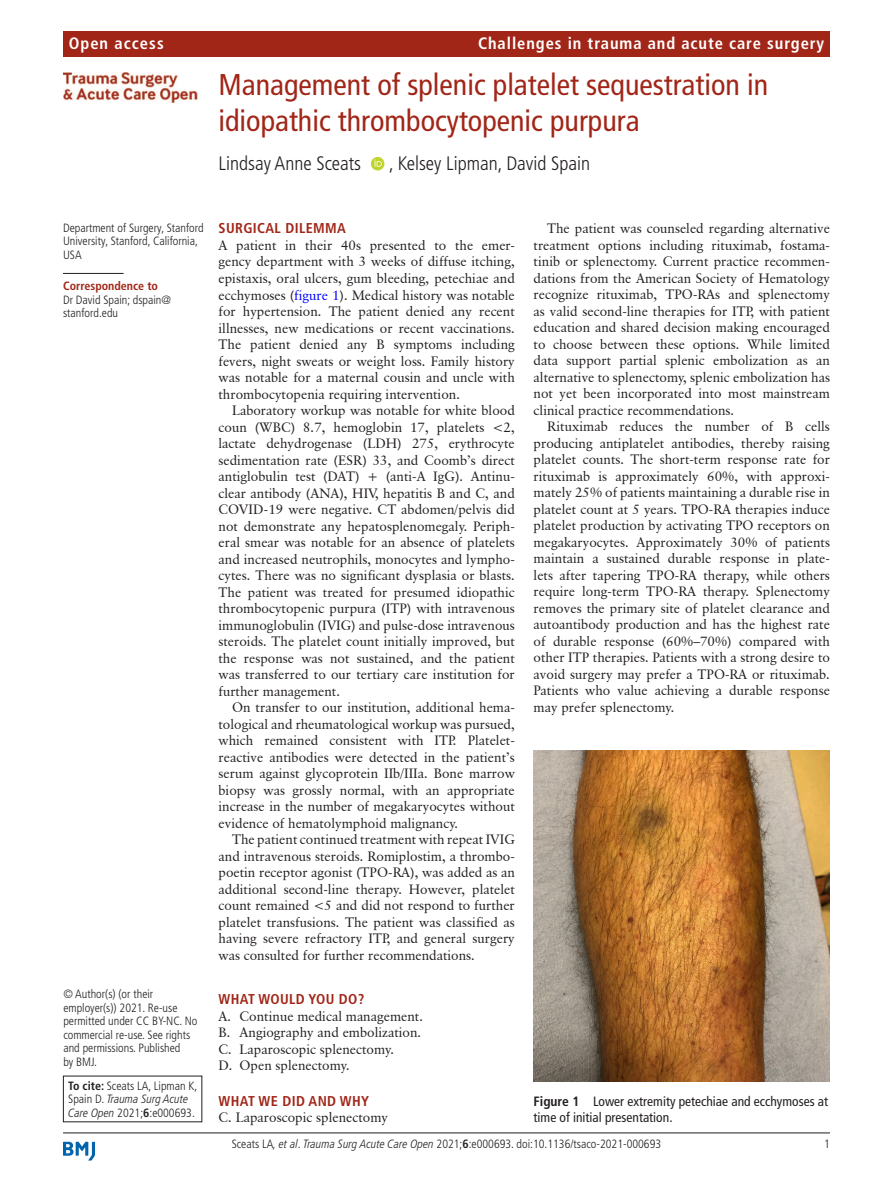
<style>
.page{position:relative;width:893px;height:1191px;background:#fff}
.page>*{position:absolute;margin:0;border:0;box-sizing:border-box;transform-origin:0 0}
.t1{font:condensed 30px/36px "Frutiger LT Pro";color:#a12618}
.t2{font:300 condensed 19.5px "Frutiger LT Pro";color:#231f20}
.t3{font:700 condensed 16.5px "Frutiger LT Std";letter-spacing:.055em;color:#fff}
.t4{font:700 condensed 14.25px "Frutiger LT Pro";letter-spacing:.025em;color:#a12618}
.t5{font:13.5px/16.5px "Classical Garamond BT";color:#231f20;text-align:justify}
.t6{font:condensed 13.5px/16.5px "Frutiger LT Pro";color:#231f20}
.t7{font:300 condensed 12px/13.5px "Frutiger LT Pro";color:#231f20}
.t8{font:700 condensed 12px "Frutiger LT Pro";color:#a12618}
.s1{font-weight:700}
.s2{font-style:italic}
.s3{color:#00f}
</style>
<div class="page">
<hr style="left:63px;top:1132px;width:767px;height:1px;background:#231f20">
<svg style="left:63px;top:1141px;width:32px;height:19px"></svg>
<div style="left:63px;top:31px;width:767px;height:25px;background:#a12618"></div>
<svg style="left:371px;top:157px;width:13px;height:13px"></svg>
<hr style="left:63px;top:273px;width:61px;height:1px;background:#231f20">
<img style="left:63px;top:72px;width:135px;height:30px">
<img style="left:534px;top:750px;width:296px;height:331px">
<p class="t3" style="left:69px;top:34px;width:97px">Open access</p>
<p class="t3" style="left:478px;top:34px;width:348px">Challenges in trauma and acute care surgery</p>
<h1 class="t1" style="left:219px;top:66px;width:551px">Management of splenic platelet sequestration in idiopathic thrombocytopenic purpura</h1>
<h2 class="t2" style="left:219px;top:152px;width:144px">Lindsay Anne Sceats</h2>
<h2 class="t2" style="left:389px;top:152px;width:203px">, Kelsey Lipman, David Spain</h2>
<p class="t7" style="left:63px;top:221px;width:142px">Department of Surgery, Stanford<br>University, Stanford, California,<br>USA</p>
<p class="t8" style="left:63px;top:279px;width:97px">Correspondence to</p>
<p class="t7" style="left:63px;top:293px;width:110px">Dr David Spain; dspain@ stanford.edu</p>
<p class="t7" style="left:63px;top:987px;width:136px">© Author(s) (or their employer(s)) 2021. Re-use permitted under CC BY-NC. No commercial re-use. See rights and permissions. Published<br>by BMJ.</p>
<p class="t7" style="left:68px;top:1079px;width:131px"><span class="s1">To cite:</span> Sceats LA, Lipman K,<br>Spain D. <span class="s2">Trauma Surg Acute<br>Care Open</span> 2021;<span class="s1">6</span>:e000693.</p>
<p class="t4" style="left:219px;top:220px;width:129px">SURGICAL DILEMMA</p>
<p class="t5" style="left:219px;top:237px;width:298px">A patient in their 40s presented to the emer&shy;gency department with 3 weeks of diffuse itching, epistaxis, oral ulcers, gum bleeding, petechiae and ecchymoses (<span class="s3">figure 1</span>). Medical history was notable for hypertension. The patient denied any recent illnesses, new medications or recent vaccinations.<br>The patient denied any B symptoms including fevers, night sweats or weight loss. Family history was notable for a maternal cousin and uncle with thrombocytopenia requiring intervention.</p>
<p class="t5" style="left:219px;top:402px;width:298px;text-indent:14px">Laboratory workup was notable for white blood coun (WBC) 8.7, hemoglobin 17, platelets &lt;2, lactate dehydrogenase (LDH) 275, erythrocyte sedimentation rate (ESR) 33, and Coomb’s direct antiglobulin test (DAT) + (anti-A IgG). Antinu&shy;clear antibody (ANA), HIV, hepatitis B and C, and COVID-19 were negative. CT abdomen/pelvis did not demonstrate any hepatosplenomegaly. Periph&shy;eral smear was notable for an absence of platelets and increased neutrophils, monocytes and lympho&shy;cytes. There was no significant dysplasia or blasts.<br>The patient was treated for presumed idiopathic thrombocytopenic purpura (ITP) with intravenous immunoglobulin (IVIG) and pulse-dose intravenous steroids. The platelet count initially improved, but the response was not sustained, and the patient was transferred to our tertiary care institution for further management.</p>
<p class="t5" style="left:219px;top:699px;width:298px;text-indent:14px">On transfer to our institution, additional hema&shy;tological and rheumatological workup was pursued, which remained consistent with ITP. Platelet&shy;reactive antibodies were detected in the patient’s serum against glycoprotein IIb/IIIa. Bone marrow biopsy was grossly normal, with an appropriate increase in the number of megakaryocytes without evidence of hematolymphoid malignancy.</p>
<p class="t5" style="left:219px;top:831px;width:298px;text-indent:14px">The patient continued treatment with repeat IVIG and intravenous steroids. Romiplostim, a thrombo&shy;poetin receptor agonist (TPO-RA), was added as an additional second-line therapy. However, platelet count remained &lt;5 and did not respond to further platelet transfusions. The patient was classified as having severe refractory ITP, and general surgery was consulted for further recommendations.</p>
<p class="t4" style="left:219px;top:991px;width:147px">WHAT WOULD YOU DO?</p>
<p class="t5" style="left:219px;top:1007px;width:206px;text-align:left">A. Continue medical management.<br>B. Angiography and embolization.<br>C. Laparoscopic splenectomy.<br>D. Open splenectomy.</p>
<p class="t4" style="left:219px;top:1092px;width:152px">WHAT WE DID AND WHY</p>
<p class="t5" style="left:219px;top:1109px;width:171px">C. Laparoscopic splenectomy</p>
<p class="t5" style="left:534px;top:220px;width:298px;text-indent:14px">The patient was counseled regarding alternative treatment options including rituximab, fostama&shy;tinib or splenectomy. Current practice recommen&shy;dations from the American Society of Hematology recognize rituximab, TPO-RAs and splenectomy as valid second-line therapies for ITP, with patient education and shared decision making encouraged to choose between these options. While limited data support partial splenic embolization as an alternative to splenectomy, splenic embolization has not yet been incorporated into most mainstream clinical practice recommendations.</p>
<p class="t5" style="left:534px;top:418px;width:298px;text-indent:14px">Rituximab reduces the number of B cells producing antiplatelet antibodies, thereby raising platelet counts. The short-term response rate for rituximab is approximately 60%, with approxi&shy;mately 25% of patients maintaining a durable rise in platelet count at 5 years. TPO-RA therapies induce platelet production by activating TPO receptors on megakaryocytes. Approximately 30% of patients maintain a sustained durable response in plate&shy;lets after tapering TPO-RA therapy, while others require long-term TPO-RA therapy. Splenectomy removes the primary site of platelet clearance and autoantibody production and has the highest rate of durable response (60%–70%) compared with other ITP therapies. Patients with a strong desire to avoid surgery may prefer a TPO-RA or rituximab.<br>Patients who value achieving a durable response may prefer splenectomy.</p>
<p class="t6" style="left:534px;top:1092px;width:296px"><span class="s1">Figure 1</span> Lower extremity petechiae and ecchymoses at time of initial presentation.</p>
<p class="t7" style="left:232px;top:1136px;width:431px">Sceats LA<span class="s2">, et al</span>. <span class="s2">Trauma Surg Acute Care Open</span> 2021;<span class="s1">6</span>:e000693. doi:10.1136/tsaco-2021-000693</p>
<p class="t7" style="left:824px;top:1136px;width:7px">1</p>
</div>
